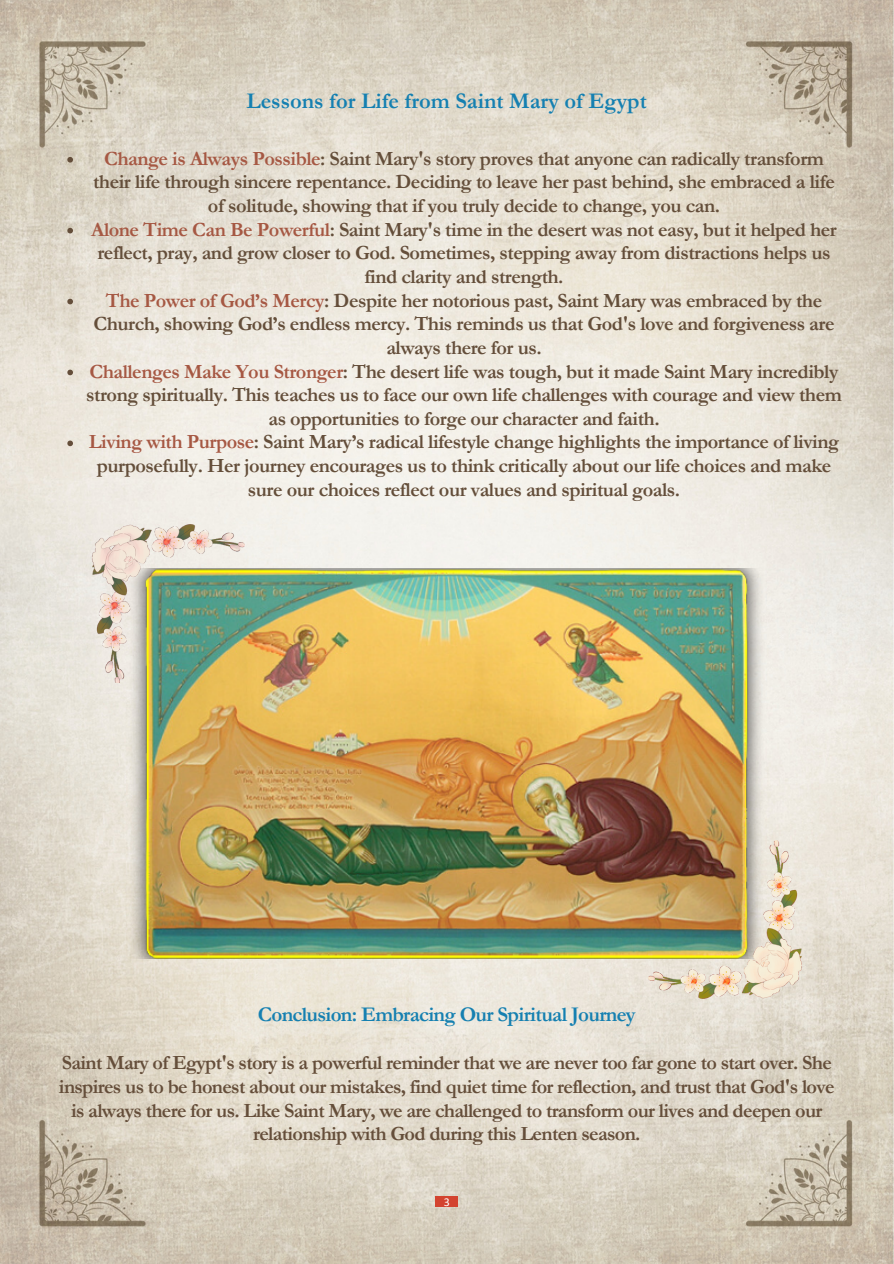
<style>
.page{position:relative;width:894px;height:1264px;background:#fff}
.page>*{position:absolute;margin:0;border:0;box-sizing:border-box;transform-origin:0 0}
.t1{font:700 22.5px "Garamond";color:#1580b1}
.t2{font:700 21px "Garamond";letter-spacing:-.035em;color:#1580b1}
.t3{font:700 20.25px/23.7px "Garamond";letter-spacing:-.025em;color:#644e3a;text-align:center}
.t4{font:700 20.25px/23.7px "Garamond";letter-spacing:-.035em;color:#654e3a;text-align:center}
.t5{font:12px "Calibri";color:#fff}
.s1{color:#a65843}
</style>
<div class="page">
<img style="left:0;top:0;width:893px;height:1263px">
<div style="left:435px;top:1195px;width:23px;height:11px;background:#d3432f"></div>
<img style="left:107px;top:569px;width:679px;height:389px">
<img style="left:648px;top:840px;width:155px;height:158px">
<svg style="left:67px;top:157px;width:6px;height:5px"></svg>
<svg style="left:67px;top:228px;width:6px;height:5px"></svg>
<svg style="left:67px;top:299px;width:6px;height:5px"></svg>
<svg style="left:67px;top:369px;width:6px;height:6px"></svg>
<svg style="left:67px;top:440px;width:6px;height:6px"></svg>
<img style="left:89px;top:524px;width:156px;height:159px">
<p class="t1" style="left:246px;top:88px;width:401px">Lessons for Life from Saint Mary of Egypt</p>
<p class="t3" style="left:93px;top:147px;width:743px"><span class="s1">Change is Always Possible</span>: Saint Mary's story proves that anyone can radically transform their life through sincere repentance. Deciding to leave her past behind, she embraced a life of solitude, showing that if you truly decide to change, you can.</p>
<p class="t3" style="left:91px;top:218px;width:747px"><span class="s1">Alone Time Can Be Powerful</span>: Saint Mary's time in the desert was not easy, but it helped her reflect, pray, and grow closer to God. Sometimes, stepping away from distractions helps us find clarity and strength.</p>
<p class="t3" style="left:93px;top:289px;width:742px"><span class="s1">The Power of God’s Mercy</span>: Despite her notorious past, Saint Mary was embraced by the<br>Church, showing God’s endless mercy. This reminds us that God's love and forgiveness are always there for us.</p>
<p class="t3" style="left:86px;top:359px;width:756px"><span class="s1">Challenges Make You Stronger</span>: The desert life was tough, but it made Saint Mary incredibly strong spiritually. This teaches us to face our own life challenges with courage and view them as opportunities to forge our character and faith.</p>
<h1 class="t3" style="left:89px;top:430px;width:751px"><span class="s1">Living with Purpose</span>: Saint Mary’s radical lifestyle change highlights the importance of living purposefully. Her journey encourages us to think critically about our life choices and make sure our choices reflect our values and spiritual goals.</h1>
<p class="t2" style="left:258px;top:1002px;width:379px">Conclusion: Embracing Our Spiritual Journey</p>
<p class="t4" style="left:59px;top:1051px;width:777px">Saint Mary of Egypt's story is a powerful reminder that we are never too far gone to start over. She inspires us to be honest about our mistakes, find quiet time for reflection, and trust that God's love is always there for us. Like Saint Mary, we are challenged to transform our lives and deepen our relationship with God during this Lenten season.</p>
<h2 class="t5" style="left:443px;top:1196px;width:8px">3</h2>
</div>
